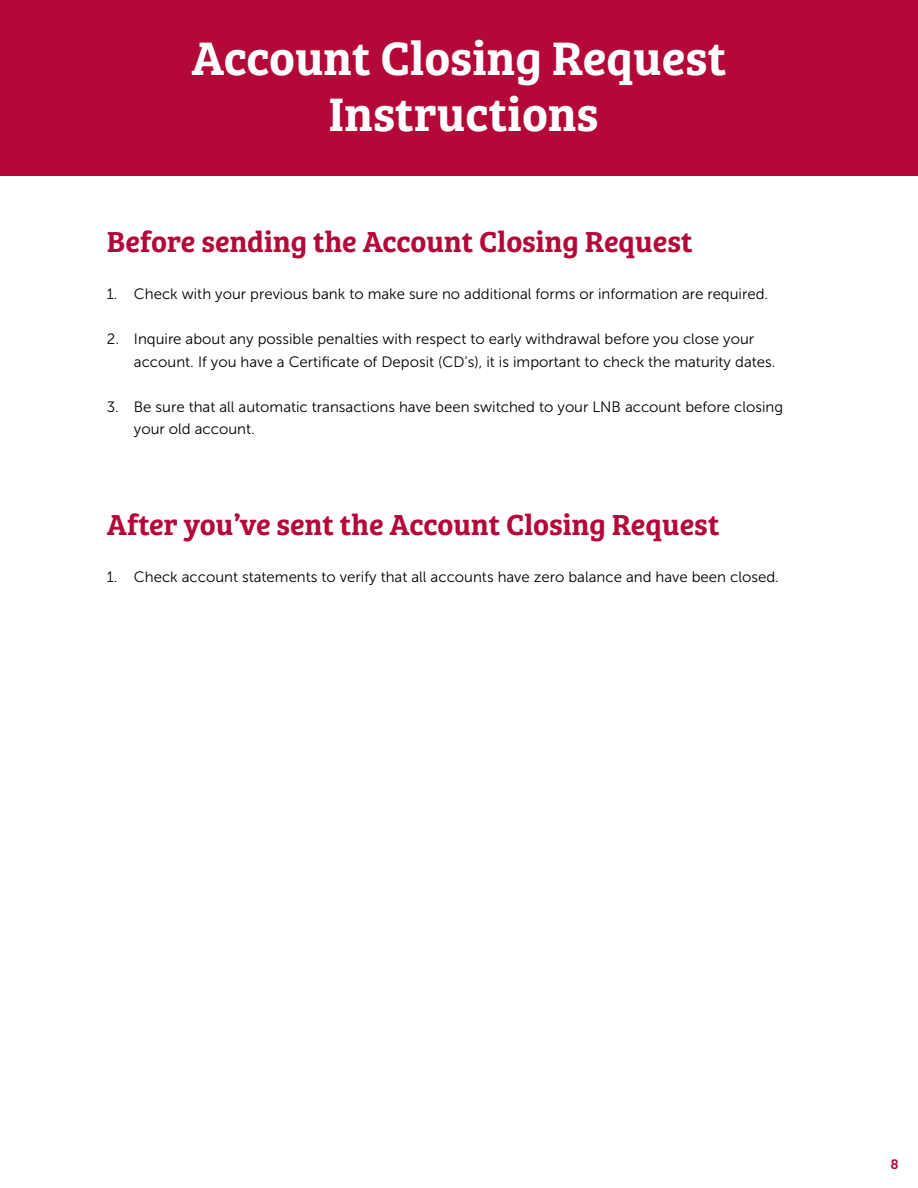
<style>
.page{position:relative;width:918px;height:1188px;background:#fff}
.page>*{position:absolute;margin:0;border:0;box-sizing:border-box;transform-origin:0 0}
.t1{font:48.6px/55.5px "Bree Serif Sb";color:#fff;text-align:center}
.t2{font:30px "Bree Serif Sb";color:#b30838}
.t3{font:15px/22.5px "Museo Sans 300";color:#000}
.t4{font:13.5px "Museo Sans 700";color:#b30838}
</style>
<div class="page">
<div style="left:0;top:0;width:918px;height:176px;background:#b30838"></div>
<h1 class="t1" style="left:191px;top:28px;width:537px">Account Closing Request<br>Instructions</h1>
<h2 class="t2" style="left:107px;top:218px;width:587px">Before sending the Account Closing Request</h2>
<p class="t3" style="left:107px;top:283px;width:663px">1. Check with your previous bank to make sure no additional forms or information are required.</p>
<p class="t3" style="left:134px;top:328px;width:643px;text-indent:-27px">2. Inquire about any possible penalties with respect to early withdrawal before you close your account. If you have a Certificate of Deposit (CD’s), it is important to check the maturity dates.</p>
<p class="t3" style="left:134px;top:396px;width:651px;text-indent:-27px">3. Be sure that all automatic transactions have been switched to your LNB account before closing your old account.</p>
<h2 class="t2" style="left:107px;top:501px;width:614px">After you’ve sent the Account Closing Request</h2>
<p class="t3" style="left:107px;top:566px;width:674px">1. Check account statements to verify that all accounts have zero balance and have been closed.</p>
<p class="t4" style="left:891px;top:1157px;width:10px">8</p>
</div>
